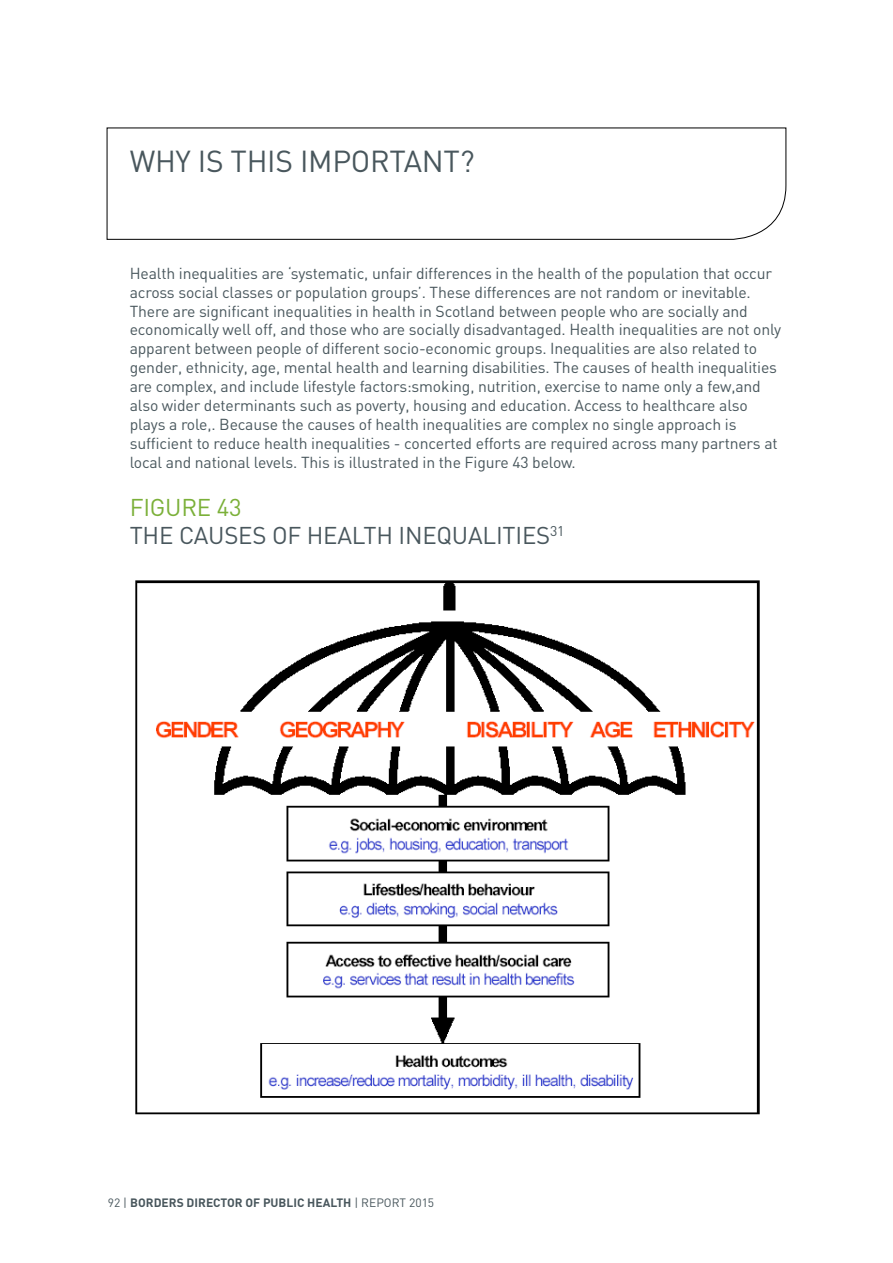
<style>
.page{position:relative;width:893px;height:1263px;background:#fff}
.page>*{position:absolute;margin:0;border:0;box-sizing:border-box;transform-origin:0 0}
.t1{font:30px "DIN";letter-spacing:-.01em;color:#49575d}
.t2{font:24px/28.8px "DIN";letter-spacing:-.01em;color:#49575d}
.t3{font:15.75px/18.9px "DIN";letter-spacing:-.01em;color:#49575d}
.t4{font:700 12px "DIN";color:#49575d}
.s1{color:#7bb039}
.s2{font-weight:400}
</style>
<div class="page">
<svg style="left:106px;top:127px;width:681px;height:113px"></svg>
<img style="left:135px;top:580px;width:625px;height:535px">
<h1 class="t1" style="left:130px;top:142px;width:346px">WHY IS THIS IMPORTANT?</h1>
<p class="t3" style="left:130px;top:263px;width:653px">Health inequalities are ‘systematic, unfair differences in the health of the population that occur across social classes or population groups’. These differences are not random or inevitable.<br>There are significant inequalities in health in Scotland between people who are socially and economically well off, and those who are socially disadvantaged. Health inequalities are not only apparent between people of different socio-economic groups. Inequalities are also related to gender, ethnicity, age, mental health and learning disabilities. The causes of health inequalities are complex, and include lifestyle factors:smoking, nutrition, exercise to name only a few,and also wider determinants such as poverty, housing and education. Access to healthcare also plays a role,. Because the causes of health inequalities are complex no single approach is sufficient to reduce health inequalities - concerted efforts are required across many partners at local and national levels. This is illustrated in the Figure 43 below.</p>
<h2 class="t2" style="left:130px;top:492px;width:436px"><span class="s1">FIGURE 43<br></span>THE CAUSES OF HEALTH INEQUALITIES<sup>31</sup></h2>
<p class="t4" style="left:108px;top:1194px;width:328px"><span class="s2">92 |</span> BORDERS DIRECTOR OF PUBLIC HEALTH <span class="s2">| REPORT 2015</span></p>
</div>
